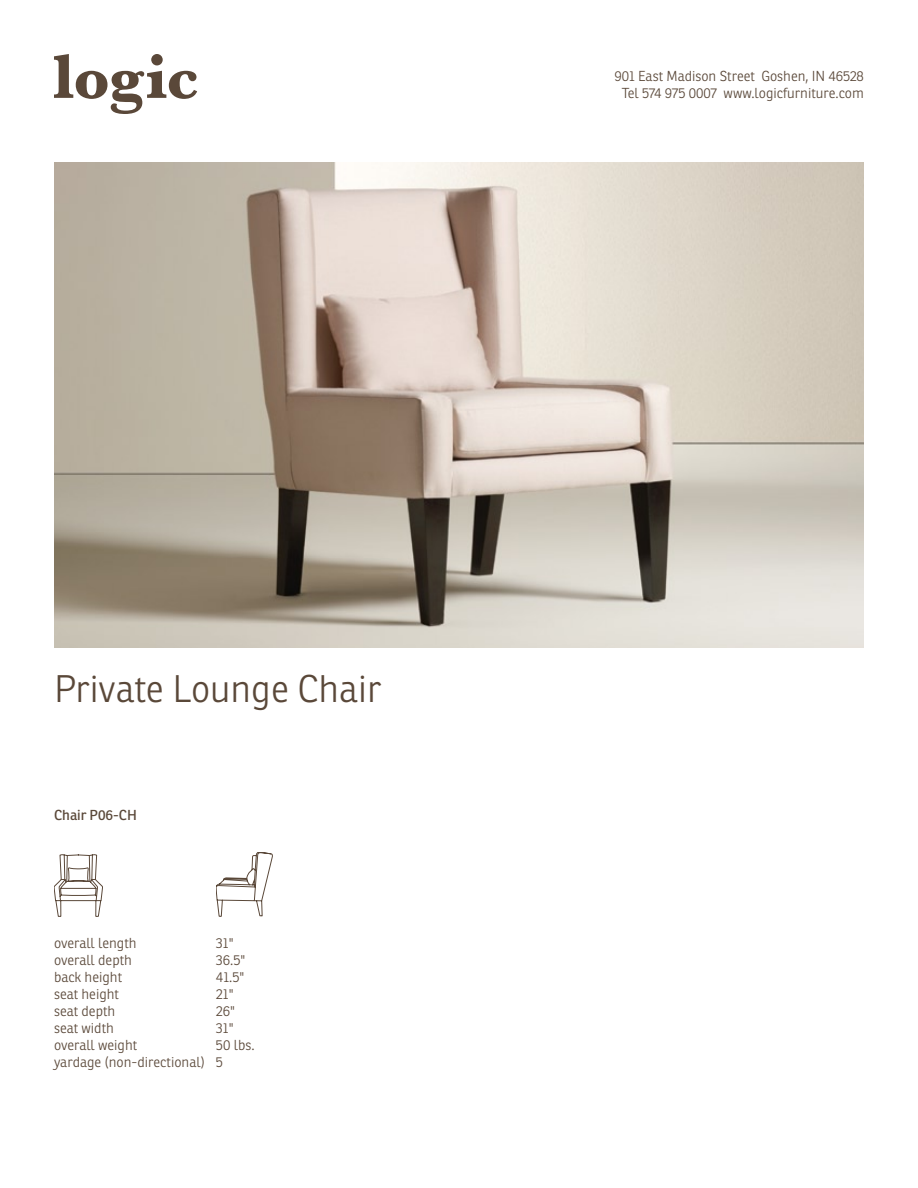
<style>
.page{position:relative;width:918px;height:1188px;background:#fff}
.page>*{position:absolute;margin:0;border:0;box-sizing:border-box;transform-origin:0 0}
.t1{font:300 37.35px "Ronnia";color:#5a4839}
.t2{font:300 14.1px/17px "Ronnia";color:#5a4839}
.t3{font:14.1px "Ronnia";color:#5a4839}
</style>
<div class="page">
<svg style="left:54px;top:54px;width:143px;height:60px"></svg>
<img style="left:54px;top:162px;width:810px;height:486px">
<svg style="left:54px;top:855px;width:49px;height:61px"></svg>
<svg style="left:216px;top:852px;width:57px;height:64px"></svg>
<h1 class="t1" style="left:54px;top:666px;width:329px">Private Lounge Chair</h1>
<p class="t3" style="left:54px;top:806px;width:84px">Chair P06-CH</p>
<p class="t2" style="left:54px;top:935px;width:84px">overall length</p>
<p class="t2" style="left:216px;top:935px;width:19px">31"</p>
<p class="t2" style="left:54px;top:952px;width:80px">overall depth</p>
<p class="t2" style="left:216px;top:952px;width:31px">36.5"</p>
<p class="t2" style="left:54px;top:969px;width:70px">back height</p>
<p class="t2" style="left:216px;top:969px;width:30px">41.5"</p>
<p class="t2" style="left:54px;top:985px;width:67px">seat height</p>
<p class="t2" style="left:216px;top:985px;width:19px">21"</p>
<p class="t2" style="left:54px;top:1002px;width:63px">seat depth</p>
<p class="t2" style="left:216px;top:1002px;width:20px">26"</p>
<p class="t2" style="left:54px;top:1019px;width:62px">seat width</p>
<p class="t2" style="left:216px;top:1019px;width:19px">31"</p>
<p class="t2" style="left:54px;top:1036px;width:85px">overall weight</p>
<p class="t2" style="left:54px;top:1036px;width:202px;text-indent:162px">50 lbs. yardage (non-directional) 5</p>
<p class="t2" style="left:614px;top:67px;width:251px;text-align:center">901 East Madison Street Goshen, IN 46528<br>Tel 574 975 0007 www.logicfurniture.com</p>
</div>
